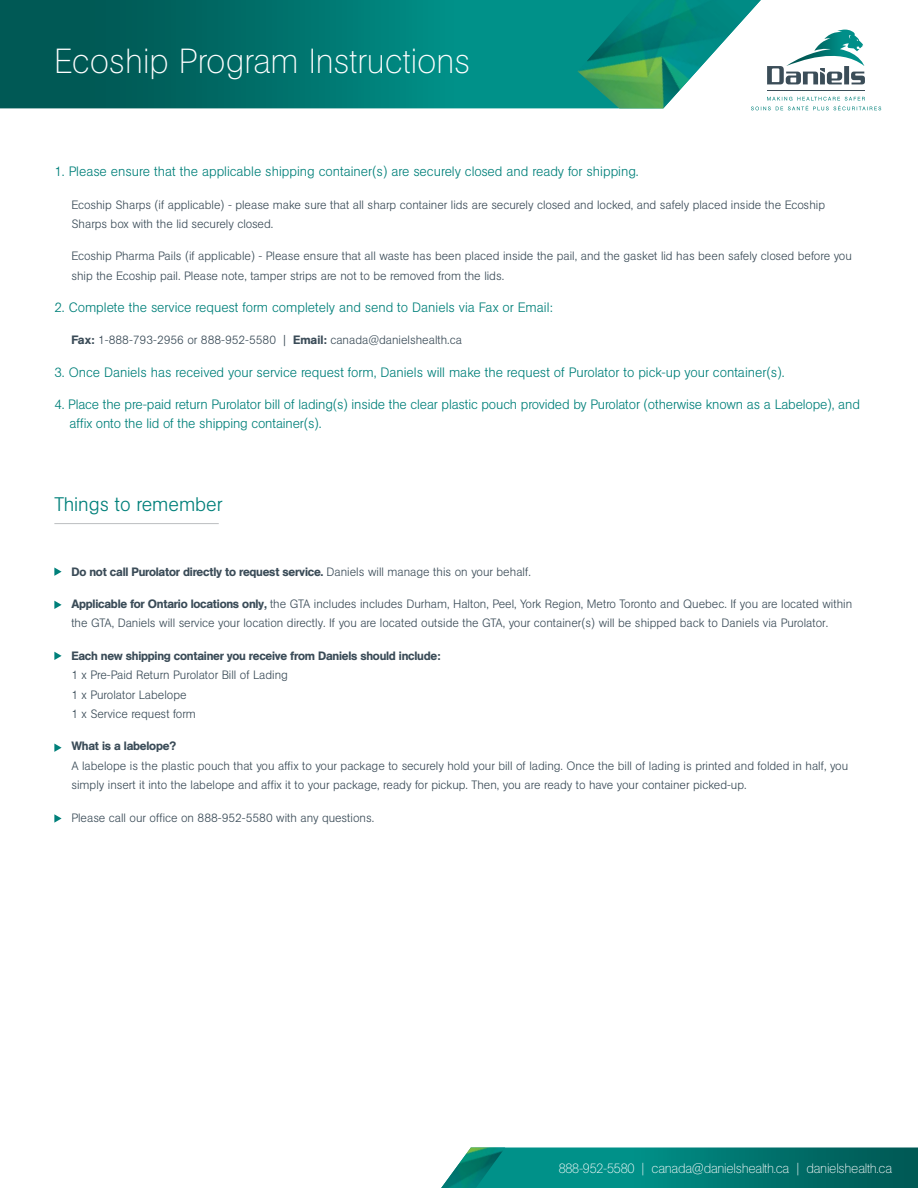
<style>
.page{position:relative;width:918px;height:1188px;background:#fff}
.page>*{position:absolute;margin:0;border:0;box-sizing:border-box;transform-origin:0 0}
.t1{font:200 34.5px "AG Book Pro";color:#fff}
.Paragraph_Style_1{font:300 19.5px "AG Book Pro";color:#00807a}
.Paragraph_Style_1-2{font:300 13.5px/19.5px "AG Book Pro";color:#00807a}
.Paragraph_Style_1-3{font:200 13.5px "AG Book Pro";letter-spacing:-.02em;color:#fff}
.Paragraph_Style_1-4{font:300 12px/19.5px "AG Book Pro";color:#3b4c58}
.Paragraph_Style_1-5{font:500 12px "AG Book Pro";letter-spacing:-.02em;color:#3b4c58}
.s1{font-weight:500}
.s2{font-weight:300}
</style>
<div class="page">
<svg style="left:0;top:0;width:578px;height:108px;background:#00746e"></svg>
<img style="left:578px;top:0;width:183px;height:108px">
<img style="left:786px;top:30px;width:78px;height:36px">
<svg style="left:767px;top:66px;width:98px;height:18px"></svg>
<hr style="left:767px;top:90px;width:98px;height:1px;background:#3b4d58">
<svg style="left:751px;top:97px;width:130px;height:13px"></svg>
<hr style="left:54px;top:523px;width:165px;height:1px;background:#bcbec0">
<svg style="left:54px;top:567px;width:8px;height:9px"></svg>
<svg style="left:54px;top:601px;width:8px;height:8px"></svg>
<svg style="left:54px;top:652px;width:8px;height:8px"></svg>
<svg style="left:54px;top:744px;width:8px;height:8px"></svg>
<svg style="left:54px;top:814px;width:8px;height:9px"></svg>
<svg style="left:505px;top:1148px;width:413px;height:40px;background:#007b74"></svg>
<img style="left:441px;top:1148px;width:64px;height:40px">
<p class="t1" style="left:54px;top:38px;width:418px">Ecoship Program Instructions</p>
<p class="Paragraph_Style_1-2" style="left:54px;top:162px;width:586px">1. Please ensure that the applicable shipping container(s) are securely closed and ready for shipping.</p>
<p class="Paragraph_Style_1-4" style="left:71px;top:195px;width:755px">Ecoship Sharps (if applicable) - please make sure that all sharp container lids are securely closed and locked, and safely placed inside the Ecoship<br>Sharps box with the lid securely closed.</p>
<p class="Paragraph_Style_1-4" style="left:71px;top:246px;width:782px">Ecoship Pharma Pails (if applicable) - Please ensure that all waste has been placed inside the pail, and the gasket lid has been safely closed before you ship the Ecoship pail. Please note, tamper strips are not to be removed from the lids.</p>
<p class="Paragraph_Style_1-2" style="left:54px;top:298px;width:500px">2. Complete the service request form completely and send to Daniels via Fax or Email:</p>
<p class="Paragraph_Style_1-4" style="left:71px;top:330px;width:392px"><span class="s1">Fax:</span> 1-888-793-2956 or 888-952-5580 | <span class="s1">Email:</span> canada@danielshealth.ca</p>
<p class="Paragraph_Style_1-2" style="left:54px;top:362px;width:732px">3. Once Daniels has received your service request form, Daniels will make the request of Purolator to pick-up your container(s).</p>
<p class="Paragraph_Style_1-2" style="left:70px;top:394px;width:792px;text-indent:-15px">4. Place the pre-paid return Purolator bill of lading(s) inside the clear plastic pouch provided by Purolator (otherwise known as a Labelope), and affix onto the lid of the shipping container(s).</p>
<p class="Paragraph_Style_1" style="left:54px;top:492px;width:170px">Things to remember</p>
<p class="Paragraph_Style_1-5" style="left:71px;top:564px;width:461px">Do not call Purolator directly to request service. <span class="s2">Daniels will manage this on your behalf.</span></p>
<p class="Paragraph_Style_1-4" style="left:71px;top:594px;width:782px"><span class="s1">Applicable for Ontario locations only,</span> the GTA includes includes Durham, Halton, Peel, York Region, Metro Toronto and Quebec. If you are located within the GTA, Daniels will service your location directly. If you are located outside the GTA, your container(s) will be shipped back to Daniels via Purolator.</p>
<p class="Paragraph_Style_1-4" style="left:71px;top:645px;width:371px"><span class="s1">Each new shipping container you receive from Daniels should include:<br></span>1 x Pre-Paid Return Purolator Bill of Lading<br>1 x Purolator Labelope<br>1 x Service request form</p>
<p class="Paragraph_Style_1-4" style="left:71px;top:736px;width:778px"><span class="s1">What is a labelope?<br></span>A labelope is the plastic pouch that you affix to your package to securely hold your bill of lading. Once the bill of lading is printed and folded in half, you simply insert it into the labelope and affix it to your package, ready for pickup. Then, you are ready to have your container picked-up.</p>
<p class="Paragraph_Style_1-4" style="left:71px;top:807px;width:304px">Please call our office on 888-952-5580 with any questions.</p>
<p class="Paragraph_Style_1-3" style="left:559px;top:1160px;width:335px">888-952-5580 | canada@danielshealth.ca | danielshealth.ca</p>
</div>
